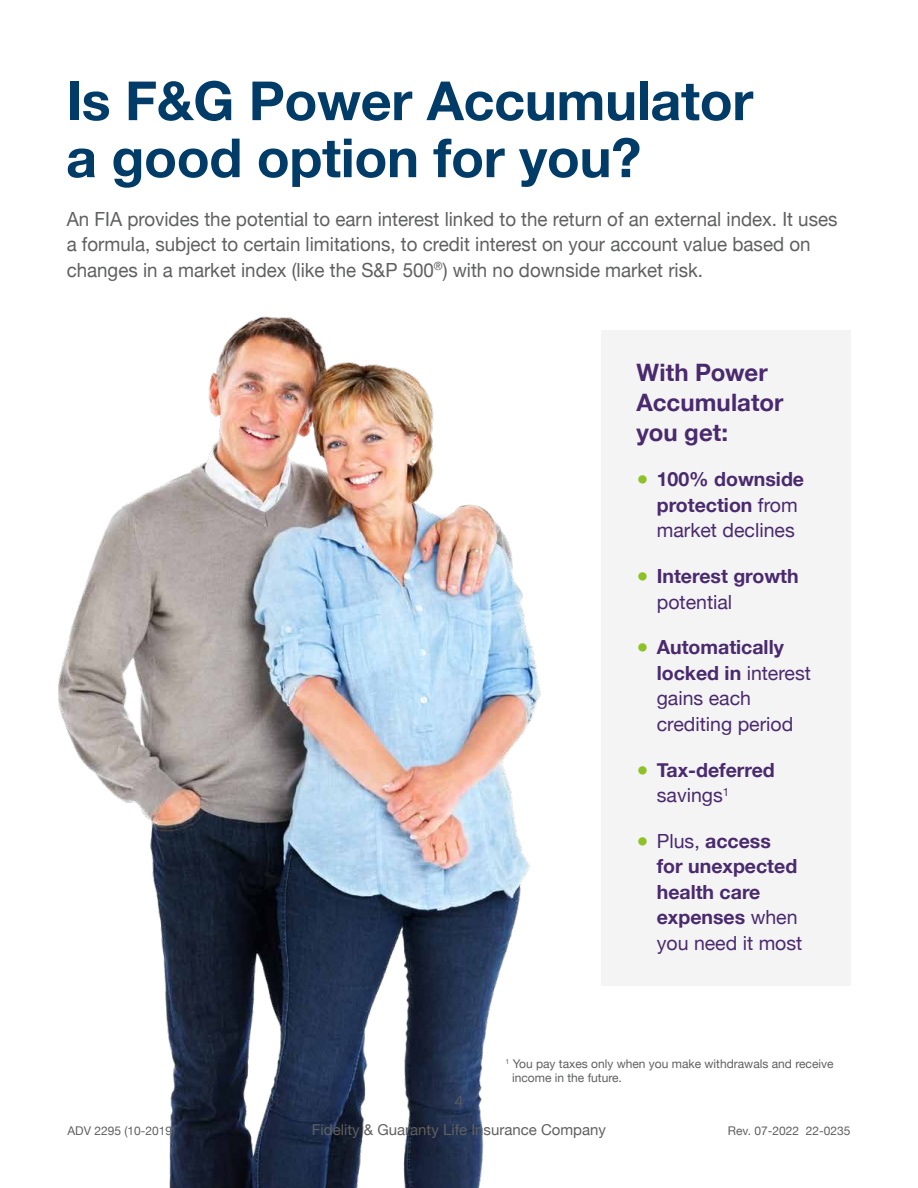
<style>
.page{position:relative;width:918px;height:1188px;background:#fff}
.page>*{position:absolute;margin:0;border:0;box-sizing:border-box;transform-origin:0 0}
.t1{font:700 54px/57px "Helvetica Neue";letter-spacing:-.005em;color:#003c67}
.t2{font:700 24px/30px "Helvetica Neue";letter-spacing:.005em;color:#4a2a6e}
.t3{font:19.5px/25.5px "Helvetica Neue";color:#5f6060;scale:.96 1}
.t4{font:700 19.5px/25.5px "Helvetica Neue";color:#4a2a6e}
.t5{font:19.5px/25.5px "Helvetica Neue";color:#4a2a6e}
.t6{font:300 16.5px "Helvetica Neue";color:#5f6060}
.t7{font:15px "Helvetica Neue";color:#5f6060}
.t8{font:12px/14.4px "Helvetica Neue";color:#5f6060}
.s1{color:#8dc126}
.s2{font-weight:400}
.s3{font-weight:700;color:#8dc126}
.s4{font-weight:700}
</style>
<div class="page">
<img style="left:58px;top:316px;width:544px;height:872px">
<div style="left:602px;top:330px;width:249px;height:656px;background:#f4f4f4"></div>
<h1 class="t1" style="left:66px;top:74px;width:689px">Is F&amp;G Power Accumulator a good option for you?</h1>
<p class="t3" style="left:67px;top:207px;width:804px">An FIA provides the potential to earn interest linked to the return of an external index. It uses a formula, subject to certain limitations, to credit interest on your account value based on changes in a market index (like the S&amp;P 500<sup>®</sup>) with no downside market risk.</p>
<p class="t2" style="left:637px;top:358px;width:149px">With Power<br>Accumulator you get:</p>
<p class="t4" style="left:657px;top:467px;width:149px;text-indent:-20px"><span class="s1">●</span> 100% downside protection <span class="s2">from market declines</span></p>
<p class="t4" style="left:657px;top:564px;width:143px;text-indent:-20px"><span class="s1">●</span> Interest growth <span class="s2">potential</span></p>
<p class="t5" style="left:657px;top:636px;width:156px;text-indent:-20px"><span class="s3">●</span> <span class="s4">Automatically locked in</span> interest gains each crediting period</p>
<p class="t4" style="left:657px;top:757px;width:120px;text-indent:-20px"><span class="s1">●</span> Tax-deferred <span class="s2">savings</span><sup>1</sup></p>
<p class="t4" style="left:657px;top:829px;width:147px;text-indent:-20px"><span class="s1">●</span> <span class="s2">Plus,</span> access<br>for unexpected health care expenses <span class="s2">when you need it most</span></p>
<p class="t6" style="left:454px;top:1088px;width:11px">4</p>
<p class="t8" style="left:512px;top:1057px;width:323px;text-indent:-7px"><sup>1</sup> You pay taxes only when you make withdrawals and receive income in the future.</p>
<p class="t8" style="left:68px;top:1124px;width:109px">ADV 2295 (10-2019)</p>
<p class="t7" style="left:312px;top:1119px;width:296px">Fidelity &amp; Guaranty Life Insurance Company</p>
<p class="t8" style="left:728px;top:1124px;width:124px">Rev. 07-2022 22-0235</p>
</div>
